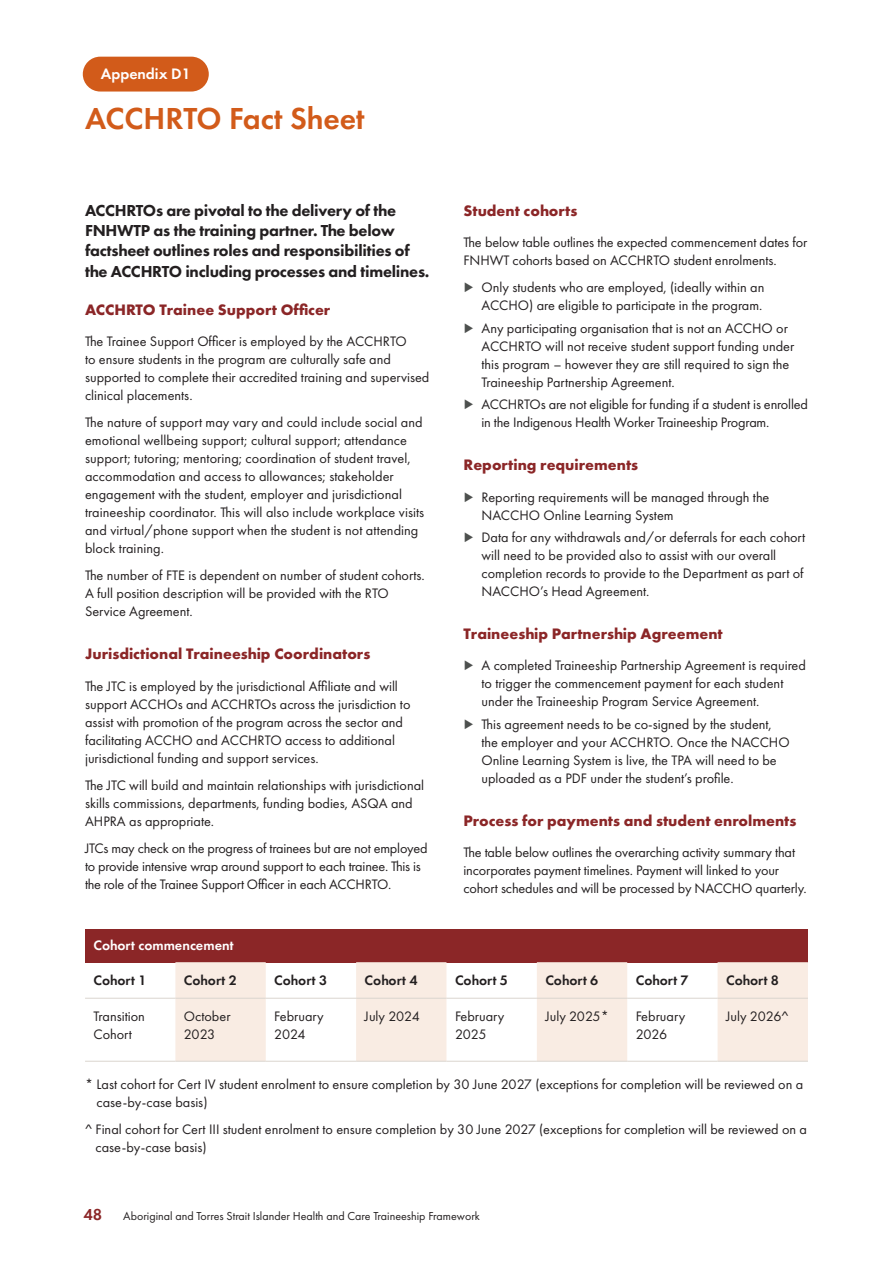
<style>
.page{position:relative;width:893px;height:1263px;background:#fff}
.page>*{position:absolute;margin:0;border:0;box-sizing:border-box;transform-origin:0 0}
.t1{font:600 31.5px "Futura PT";color:#d25b1a}
.t2{font:800 16.5px/20.2px "Futura PT";letter-spacing:-.015em;color:#231f20}
.t3{font:600 16.5px "Futura PT";color:#8b2627}
.t4{font:700 15.75px "Futura PT";color:#8b2627}
.t5{font:600 15.75px "Futura PT";color:#fff}
.t6{font:14.25px/18px "Futura PT";color:#231f20}
.t7{font:600 14.25px "Futura PT";color:#231f20}
.t8{font:600 14.25px "Futura PT";color:#fff}
.t9{font:12px "Futura PT";color:#231f20}
.s1{font-family:"Work Sans";color:#4d504e}
</style>
<div class="page">
<div style="left:83px;top:57px;width:126px;height:35px;background:#d25b1a;border-radius:17px"></div>
<div style="left:85px;top:929px;width:723px;height:33px;background:#8b2627"></div>
<svg style="left:175px;top:962px;width:633px;height:99px;fill:#f9ece3"></svg>
<hr style="left:85px;top:998px;width:90px;height:1px;background:#dad5cf">
<hr style="left:175px;top:998px;width:91px;height:1px;background:#dad5cf">
<hr style="left:266px;top:998px;width:90px;height:1px;background:#dad5cf">
<hr style="left:356px;top:998px;width:90px;height:1px;background:#dad5cf">
<hr style="left:446px;top:998px;width:91px;height:1px;background:#dad5cf">
<hr style="left:537px;top:998px;width:90px;height:1px;background:#dad5cf">
<hr style="left:627px;top:998px;width:91px;height:1px;background:#dad5cf">
<hr style="left:718px;top:998px;width:90px;height:1px;background:#dad5cf">
<hr style="left:85px;top:1061px;width:90px;height:1px;background:#dad5cf">
<hr style="left:175px;top:1061px;width:91px;height:1px;background:#dad5cf">
<hr style="left:266px;top:1061px;width:90px;height:1px;background:#dad5cf">
<hr style="left:356px;top:1061px;width:90px;height:1px;background:#dad5cf">
<hr style="left:446px;top:1061px;width:91px;height:1px;background:#dad5cf">
<hr style="left:537px;top:1061px;width:90px;height:1px;background:#dad5cf">
<hr style="left:627px;top:1061px;width:91px;height:1px;background:#dad5cf">
<hr style="left:718px;top:1061px;width:90px;height:1px;background:#dad5cf">
<p class="t5" style="left:101px;top:67px;width:91px">Appendix D1</p>
<h1 class="t1" style="left:85px;top:105px;width:281px">ACCHRTO Fact Sheet</h1>
<p class="t2" style="left:85px;top:202px;width:346px">ACCHRTOs are pivotal to the delivery of the FNHWTP as the training partner. The below factsheet outlines roles and responsibilities of the ACCHRTO including processes and timelines.</p>
<p class="t4" style="left:85px;top:303px;width:247px">ACCHRTO Trainee Support Officer</p>
<p class="t6" style="left:85px;top:334px;width:346px">The Trainee Support Officer is employed by the ACCHRTO<br>to ensure students in the program are culturally safe and supported to complete their accredited training and supervised clinical placements.</p>
<p class="t6" style="left:85px;top:415px;width:341px">The nature of support may vary and could include social and emotional wellbeing support; cultural support; attendance support; tutoring; mentoring; coordination of student travel, accommodation and access to allowances; stakeholder engagement with the student, employer and jurisdictional traineeship coordinator. This will also include workplace visits and virtual/phone support when the student is not attending block training.</p>
<p class="t6" style="left:85px;top:568px;width:341px">The number of FTE is dependent on number of student cohorts.<br>A full position description will be provided with the RTO<br>Service Agreement.</p>
<p class="t4" style="left:85px;top:647px;width:287px">Jurisdictional Traineeship Coordinators</p>
<p class="t6" style="left:85px;top:678px;width:327px">The JTC is employed by the jurisdictional Affiliate and will support ACCHOs and ACCHRTOs across the jurisdiction to assist with promotion of the program across the sector and facilitating ACCHO and ACCHRTO access to additional jurisdictional funding and support services.</p>
<p class="t6" style="left:85px;top:777px;width:341px">The JTC will build and maintain relationships with jurisdictional skills commissions, departments, funding bodies, ASQA and<br>AHPRA as appropriate.</p>
<p class="t6" style="left:85px;top:840px;width:344px">JTCs may check on the progress of trainees but are not employed to provide intensive wrap around support to each trainee. This is the role of the Trainee Support Officer in each ACCHRTO.</p>
<p class="t4" style="left:463px;top:204px;width:115px">Student cohorts</p>
<p class="t6" style="left:463px;top:235px;width:345px">The below table outlines the expected commencement dates for<br>FNHWT cohorts based on ACCHRTO student enrolments.</p>
<p class="t6" style="left:463px;top:280px;width:302px;text-align:right"><span class="s1">▶</span> Only students who are employed, (ideally within an<br>ACCHO) are eligible to participate in the program.</p>
<p class="t6" style="left:481px;top:320px;width:314px;text-indent:-18px"><span class="s1">▶</span> Any participating organisation that is not an ACCHO or ACCHRTO will not receive student support funding under this program – however they are still required to sign the Traineeship Partnership Agreement.</p>
<p class="t6" style="left:481px;top:397px;width:328px;text-indent:-18px"><span class="s1">▶</span> ACCHRTOs are not eligible for funding if a student is enrolled in the Indigenous Health Worker Traineeship Program.</p>
<p class="t4" style="left:463px;top:458px;width:176px">Reporting requirements</p>
<p class="t6" style="left:481px;top:489px;width:289px;text-indent:-18px"><span class="s1">▶</span> Reporting requirements will be managed through the<br>NACCHO Online Learning System</p>
<p class="t6" style="left:481px;top:529px;width:325px;text-indent:-18px"><span class="s1">▶</span> Data for any withdrawals and/or deferrals for each cohort will need to be provided also to assist with our overall completion records to provide to the Department as part of NACCHO’s Head Agreement.</p>
<p class="t4" style="left:463px;top:627px;width:261px">Traineeship Partnership Agreement</p>
<p class="t6" style="left:481px;top:658px;width:326px;text-indent:-18px"><span class="s1">▶</span> A completed Traineeship Partnership Agreement is required to trigger the commencement payment for each student under the Traineeship Program Service Agreement.</p>
<p class="t6" style="left:481px;top:716px;width:310px;text-indent:-18px"><span class="s1">▶</span> This agreement needs to be co-signed by the student, the employer and your ACCHRTO. Once the NACCHO Online Learning System is live, the TPA will need to be uploaded as a PDF under the student’s profile.</p>
<p class="t4" style="left:463px;top:814px;width:334px">Process for payments and student enrolments</p>
<p class="t6" style="left:463px;top:844px;width:345px">The table below outlines the overarching activity summary that incorporates payment timelines. Payment will linked to your cohort schedules and will be processed by NACCHO quarterly.</p>
<p class="t8" style="left:94px;top:939px;width:142px">Cohort commencement</p>
<p class="t7" style="left:94px;top:974px;width:54px">Cohort 1</p>
<p class="t7" style="left:184px;top:974px;width:54px">Cohort 2</p>
<p class="t7" style="left:274px;top:974px;width:54px">Cohort 3</p>
<p class="t7" style="left:365px;top:974px;width:54px">Cohort 4</p>
<p class="t7" style="left:455px;top:974px;width:54px">Cohort 5</p>
<p class="t7" style="left:545px;top:974px;width:54px">Cohort 6</p>
<p class="t7" style="left:636px;top:974px;width:54px">Cohort 7</p>
<p class="t7" style="left:726px;top:974px;width:54px">Cohort 8</p>
<p class="t6" style="left:94px;top:1008px;width:53px">Transition<br>Cohort</p>
<p class="t6" style="left:184px;top:1008px;width:48px">October<br>2023</p>
<p class="t6" style="left:274px;top:1008px;width:51px">February<br>2024</p>
<p class="t6" style="left:365px;top:1008px;width:57px">July 2024</p>
<p class="t6" style="left:455px;top:1008px;width:51px">February<br>2025</p>
<p class="t6" style="left:545px;top:1008px;width:65px">July 2025*</p>
<p class="t6" style="left:636px;top:1008px;width:51px">February<br>2026</p>
<p class="t6" style="left:726px;top:1008px;width:64px">July 2026^</p>
<p class="t6" style="left:96px;top:1076px;width:708px;text-indent:-11px">* Last cohort for Cert IV student enrolment to ensure completion by 30 June 2027 (exceptions for completion will be reviewed on a case-by-case basis)</p>
<p class="t6" style="left:95px;top:1121px;width:713px;text-indent:-10px">^ Final cohort for Cert III student enrolment to ensure completion by 30 June 2027 (exceptions for completion will be reviewed on a case-by-case basis)</p>
<p class="t3" style="left:83px;top:1208px;width:20px">48</p>
<p class="t9" style="left:123px;top:1212px;width:358px">Aboriginal and Torres Strait Islander Health and Care Traineeship Framework</p>
</div>
